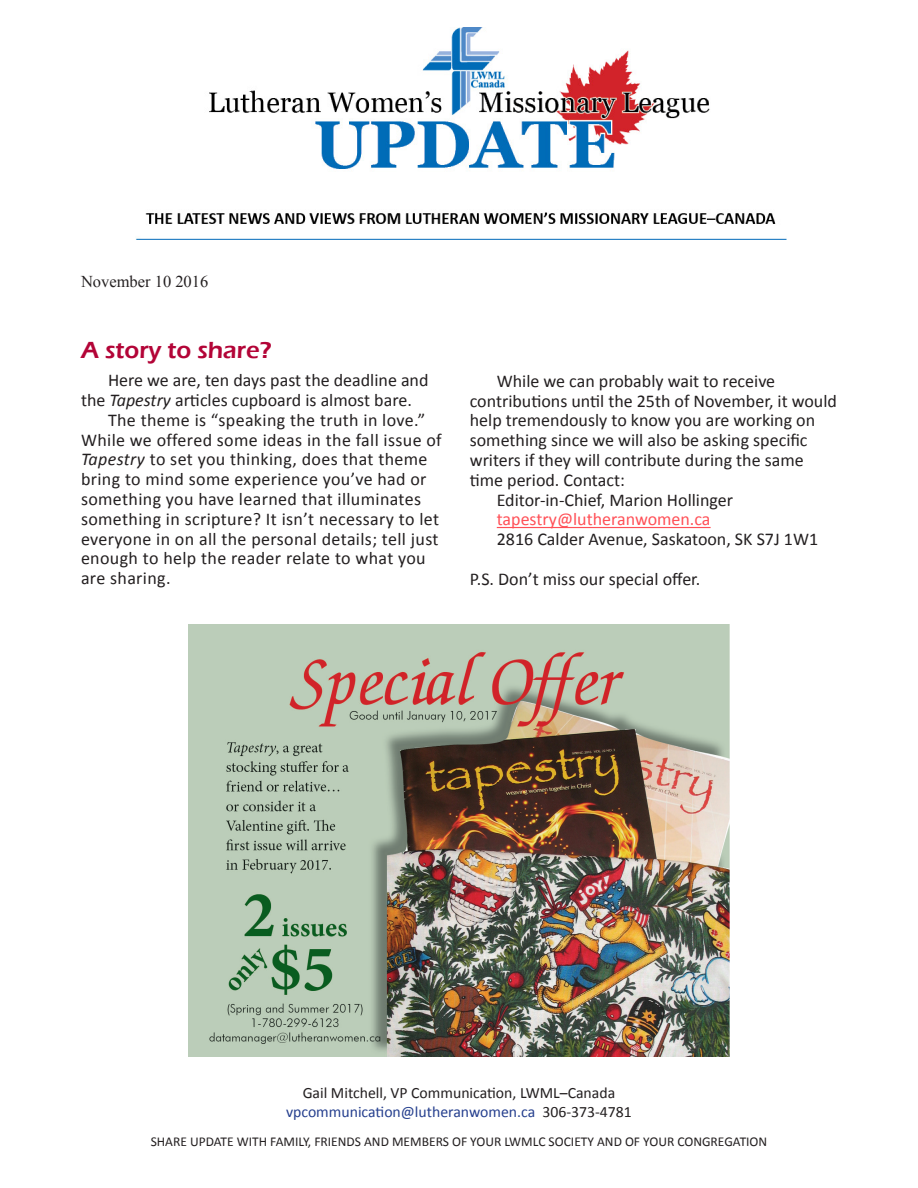
<style>
.page{position:relative;width:918px;height:1188px;background:#fff}
.page>*{position:absolute;margin:0;border:0;box-sizing:border-box;transform-origin:0 0}
.GC_headings{font:600 24px "Eras ITC";color:#b30437}
.Body_text{font:18px/19.8px "Calibri";color:#231f20}
.Body_text-2{font:18px/19.8px "Calibri";letter-spacing:.02em;color:#231f20}
.Body_text-3{font:18px "Calibri";color:#ff5057}
.t1{font:16.5px "Times New Roman";color:#231f20}
.t2{font:15.75px "Calibri";color:#253f8e}
.t3{font:15.75px "Calibri";color:#231f20}
.t4{font:13.5px "Calibri";color:#231f20}
.s1{font-style:italic}
.s2{color:#231f20}
</style>
<div class="page">
<img style="left:136px;top:28px;width:650px;height:212px">
<img style="left:189px;top:624px;width:540px;height:432px">
<hr style="left:497px;top:527px;width:214px;height:1px;background:#ff5057">
<p class="t1" style="left:81px;top:270px;width:129px">November 10 2016</p>
<p class="GC_headings" style="left:81px;top:337px;width:192px">A story to share?</p>
<p class="Body_text" style="left:81px;top:370px;width:349px;text-indent:27px">Here we are, ten days past the deadline and the <span class="s1">Tapestry</span> articles cupboard is almost bare.</p>
<p class="Body_text-2" style="left:81px;top:410px;width:362px;text-indent:27px">The theme is “speaking the truth in love.” While we offered some ideas in the fall issue of <span class="s1">Tapestry</span> to set you thinking, does that theme bring to mind some experience you’ve had or something you have learned that illuminates something in scripture? It isn’t necessary to let everyone in on all the personal details; tell just enough to help the reader relate to what you are sharing.</p>
<p class="Body_text" style="left:470px;top:371px;width:369px;text-indent:27px">While we can probably wait to receive contributions until the 25th of November, it would help tremendously to know you are working on something since we will also be asking specific writers if they will contribute during the same time period. Contact:</p>
<p class="Body_text" style="left:497px;top:490px;width:238px">Editor-in-Chief, Marion Hollinger</p>
<p class="Body_text-3" style="left:497px;top:508px;width:215px">tapestry@lutheranwomen.ca</p>
<p class="Body_text" style="left:497px;top:529px;width:323px">2816 Calder Avenue, Saskatoon, SK S7J 1W1</p>
<p class="Body_text" style="left:470px;top:569px;width:232px">P.S. Don’t miss our special offer.</p>
<p class="t3" style="left:303px;top:1083px;width:314px">Gail Mitchell, VP Communication, LWML–Canada</p>
<p class="t2" style="left:286px;top:1102px;width:347px">vpcommunication@lutheranwomen.ca <span class="s2">306-373-4781</span></p>
<p class="t4" style="left:151px;top:1133px;width:618px">SHARE UPDATE WITH FAMILY, FRIENDS AND MEMBERS OF YOUR LWMLC SOCIETY AND OF YOUR CONGREGATION</p>
</div>
